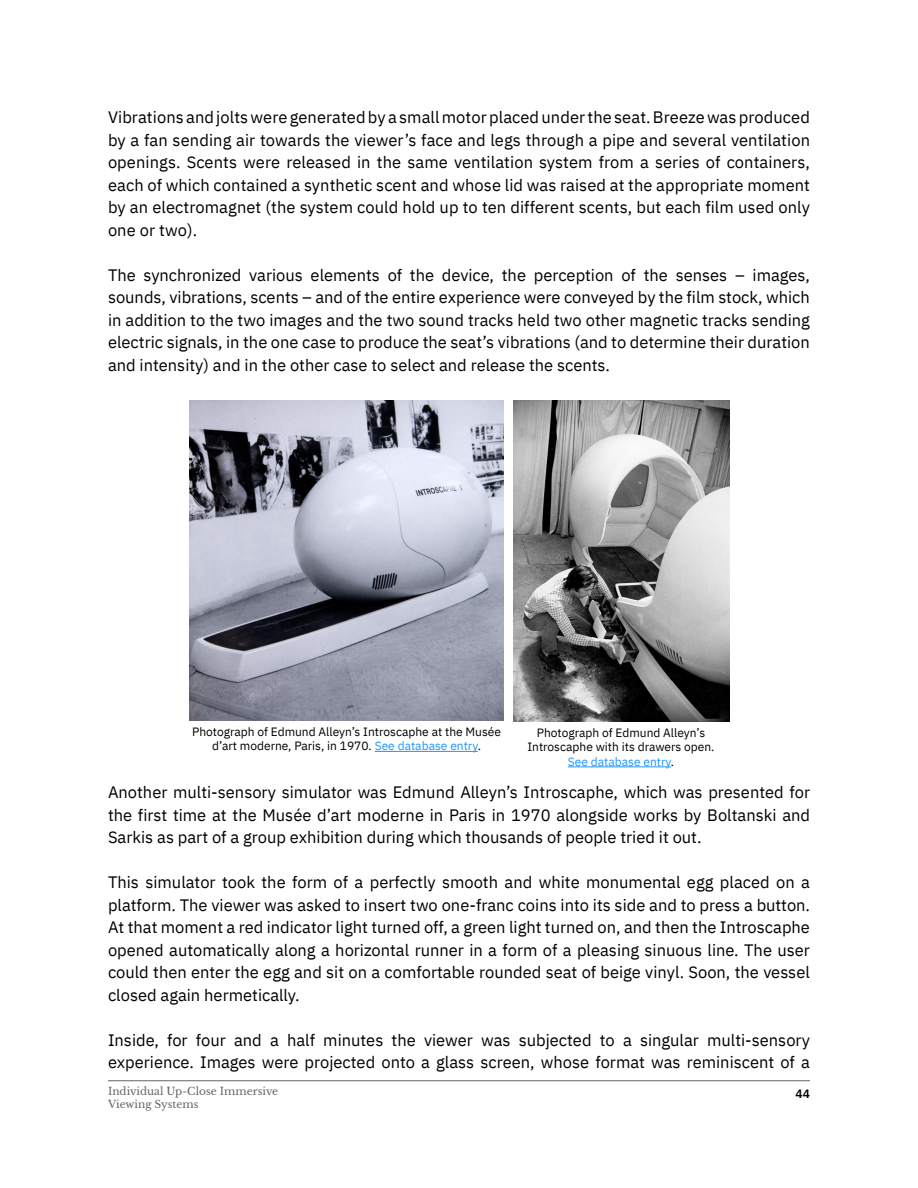
<style>
.page{position:relative;width:918px;height:1188px;background:#fff}
.page>*{position:absolute;margin:0;border:0;box-sizing:border-box;transform-origin:0 0}
.t1{font:16.5px/22.5px "IBM Plex Sans";color:#000;text-align:justify}
.t2{font:12px/14.4px "IBM Plex Sans";color:#000;text-align:center}
.t3{font:600 12px "IBM Plex Sans";color:#000}
.t4{font:10.5px/12.6px "Libre Baskerville";color:#646464}
.s1{color:#1f95ff}
</style>
<div class="page">
<hr style="left:108px;top:1080px;width:702px;height:1px;background:#646464">
<img style="left:189px;top:401px;width:315px;height:320px">
<hr style="left:375px;top:751px;width:103px;height:1px;background:#1f95ff">
<img style="left:513px;top:401px;width:216px;height:321px">
<hr style="left:568px;top:767px;width:103px;height:1px;background:#1f95ff">
<p class="t1" style="left:108px;top:105px;width:704px">Vibrationsandjoltsweregeneratedbyasmallmotorplacedundertheseat.Breezewasproduced by a fan sending air towards the viewer s’ face and legs through a pipe and several ventilation openings. Scents were released in the same ventilation system from a series of containers, each of which contained a synthetic scent and whose lid was raised at the appropriate moment by an electromagnet (the system could hold up to ten different scents, but each film used only one or two .(</p>
<p class="t1" style="left:753px;top:262px;width:59px">images,</p>
<p class="t1" style="left:108px;top:262px;width:703px;text-align:left">The<br>sounds, vibrations, scents – and of the entire experience were conveyed by the film stock, which in addition to the two images and the two sound tracks held two other magnetic tracks sending electric signals in, the one case to produce the seat s’ vibrations (and to determine their duration and intensity) and in the other case to select and release the scents.</p>
<p class="t1" style="left:144px;top:262px;width:99px">synchronized</p>
<p class="t1" style="left:249px;top:262px;width:55px">various</p>
<p class="t1" style="left:311px;top:262px;width:71px">elements</p>
<p class="t1" style="left:388px;top:262px;width:16px">of</p>
<p class="t1" style="left:410px;top:262px;width:26px">the</p>
<p class="t1" style="left:442px;top:262px;width:54px">device,</p>
<p class="t1" style="left:502px;top:262px;width:26px">the</p>
<p class="t1" style="left:534px;top:262px;width:81px">perception</p>
<p class="t1" style="left:621px;top:262px;width:16px">of</p>
<p class="t1" style="left:644px;top:262px;width:26px">the</p>
<p class="t1" style="left:676px;top:262px;width:53px">senses</p>
<p class="t1" style="left:735px;top:262px;width:11px">–</p>
<p class="t2" style="left:192px;top:723px;width:311px">Photograph of Edmund Alleyn s’ Introscaphe at the Musée ’d art moderne, Paris in, 1970. <span class="s1">See database entry</span>.</p>
<p class="t2" style="left:527px;top:724px;width:189px">Photograph of Edmund Alleyn s’<br>Introscaphe with its drawers open.<br><span class="s1">See database entry</span>.</p>
<p class="t1" style="left:108px;top:780px;width:704px">Another multi-sensory simulator was Edmund Alleyn s’ Introscaphe, which was presented for the first time at the Musée ’d art moderne in Paris in 1970 alongside works by Boltanski and Sarkis as part of a group exhibition during which thousands of people tried it out.</p>
<p class="t1" style="left:108px;top:870px;width:704px">This simulator took the form of a perfectly smooth and white monumental egg placed on a platform. The viewer was asked to insert two one-franc coins into its side and to press a button.<br>At that moment a red indicator light turned off a, green light turned on, and then the Introscaphe opened automatically along a horizontal runner in a form of a pleasing sinuous line. The user could then enter the egg and sit on a comfortable rounded seat of beige vinyl. Soon, the vessel closed again hermetically.</p>
<p class="t1" style="left:707px;top:1027px;width:104px">multi-sensory</p>
<p class="t1" style="left:108px;top:1027px;width:703px">Inside,<br>experience. Images were projected onto a glass screen, whose format was reminiscent of a</p>
<p class="t1" style="left:167px;top:1027px;width:22px">for</p>
<p class="t1" style="left:196px;top:1027px;width:31px">four</p>
<p class="t1" style="left:234px;top:1027px;width:29px">and</p>
<p class="t1" style="left:287px;top:1027px;width:30px">half</p>
<p class="t1" style="left:323px;top:1027px;width:62px">minutes</p>
<p class="t1" style="left:392px;top:1027px;width:26px">the</p>
<p class="t1" style="left:424px;top:1027px;width:50px">viewer</p>
<p class="t1" style="left:519px;top:1027px;width:74px">subjected</p>
<p class="t1" style="left:640px;top:1027px;width:60px">singular</p>
<p class="t1" style="left:600px;top:1027px;width:16px">to</p>
<p class="t1" style="left:270px;top:1027px;width:10px">a</p>
<p class="t1" style="left:481px;top:1027px;width:31px">was</p>
<p class="t1" style="left:623px;top:1027px;width:10px">a</p>
<p class="t4" style="left:108px;top:1085px;width:172px">Individual Up-Close Immersive<br>Viewing Systems</p>
<p class="t3" style="left:796px;top:1085px;width:16px">44</p>
</div>
